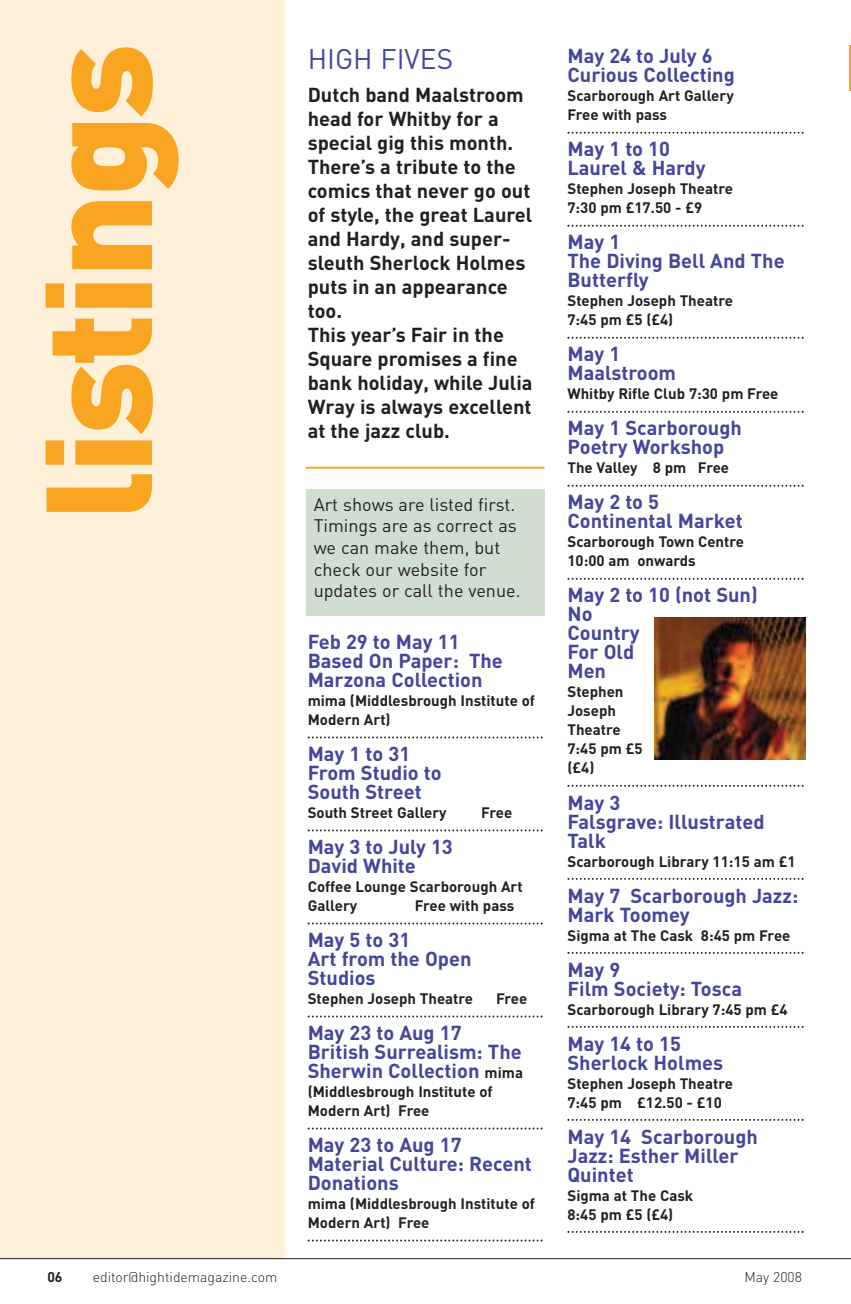
<style>
.page{position:relative;width:851px;height:1304px;background:#fff}
.page>*{position:absolute;margin:0;border:0;box-sizing:border-box;transform-origin:0 0}
.t1{font:900 148px "DIN";letter-spacing:-.03em;color:#f9a521}
.t2{font:28px "DIN";color:#45459d}
.t3{font:700 20px/19px "DIN";color:#45459d}
.t4{font:700 20px/24px "DIN";color:#231f20}
.t5{font:18px/21.6px "DIN";color:#231f20}
.t6{font:700 15px/19px "DIN";color:#231f20}
.t7{font:300 14px "DIN";color:#231f20}
.t8{font:700 14px "DIN";color:#231f20}
.s1{font-size:15px;color:#231f20}
</style>
<div class="page">
<div style="left:0;top:0;width:285px;height:1259px;background:#fef0d9"></div>
<svg style="left:307px;top:736px;width:235px;height:2px"></svg>
<svg style="left:307px;top:829px;width:235px;height:2px"></svg>
<svg style="left:307px;top:922px;width:235px;height:2px"></svg>
<svg style="left:307px;top:1015px;width:235px;height:2px"></svg>
<svg style="left:307px;top:1127px;width:235px;height:2px"></svg>
<svg style="left:307px;top:1239px;width:235px;height:2px"></svg>
<svg style="left:567px;top:132px;width:236px;height:2px"></svg>
<svg style="left:567px;top:225px;width:236px;height:2px"></svg>
<svg style="left:567px;top:337px;width:236px;height:2px"></svg>
<svg style="left:567px;top:411px;width:236px;height:2px"></svg>
<svg style="left:567px;top:485px;width:236px;height:2px"></svg>
<svg style="left:567px;top:578px;width:236px;height:2px"></svg>
<svg style="left:567px;top:785px;width:236px;height:2px"></svg>
<svg style="left:567px;top:878px;width:236px;height:2px"></svg>
<svg style="left:567px;top:952px;width:236px;height:2px"></svg>
<svg style="left:567px;top:1026px;width:236px;height:2px"></svg>
<svg style="left:567px;top:1119px;width:236px;height:2px"></svg>
<svg style="left:567px;top:1231px;width:236px;height:2px"></svg>
<hr style="left:849px;top:45px;width:1px;height:46px;background:#f9a521">
<hr style="left:0;top:1258px;width:850px;height:1px;background:#231f20">
<div style="left:305px;top:489px;width:239px;height:126px;background:#d0ded2"></div>
<hr style="left:305px;top:467px;width:239px;height:2px;background:#f9a521">
<img style="left:654px;top:617px;width:151px;height:143px">
<h1 class="t1" style="left:14px;top:520px;width:478px;rotate:-90deg">listings</h1>
<h2 class="t2" style="left:307px;top:43px;width:147px">HIGH FIVES</h2>
<p class="t4" style="left:307px;top:83px;width:226px">Dutch band Maalstroom head for Whitby for a special gig this month.<br>There’s a tribute to the comics that never go out of style, the great Laurel and Hardy, and super&shy;sleuth Sherlock Holmes puts in an appearance too.<br>This year’s Fair in the<br>Square promises a fine bank holiday, while Julia<br>Wray is always excellent at the jazz club.</p>
<p class="t5" style="left:313px;top:494px;width:208px">Art shows are listed first.<br>Timings are as correct as we can make them, but check our website for updates or call the venue.</p>
<h3 class="t3" style="left:307px;top:633px;width:196px">Feb 29 to May 11<br>Based On Paper: The<br>Marzona Collection</h3>
<p class="t6" style="left:307px;top:691px;width:229px">mima (Middlesbrough Institute of<br>Modern Art)</p>
<h3 class="t3" style="left:307px;top:745px;width:135px">May 1 to 31<br>From Studio to<br>South Street</h3>
<p class="t6" style="left:307px;top:803px;width:140px">South Street Gallery</p>
<p class="t6" style="left:481px;top:803px;width:33px">Free</p>
<h3 class="t3" style="left:307px;top:838px;width:146px">May 3 to July 13<br>David White</h3>
<p class="t6" style="left:307px;top:877px;width:216px">Coffee Lounge Scarborough Art<br>Gallery</p>
<p class="t6" style="left:414px;top:896px;width:101px">Free with pass</p>
<h3 class="t3" style="left:307px;top:931px;width:165px">May 5 to 31<br>Art from the Open<br>Studios</h3>
<p class="t6" style="left:307px;top:989px;width:167px">Stephen Joseph Theatre</p>
<p class="t6" style="left:496px;top:989px;width:33px">Free</p>
<h3 class="t3" style="left:307px;top:1024px;width:217px">May 23 to Aug 17<br>British Surrealism: The<br>Sherwin Collection <span class="s1">mima</span></h3>
<p class="t6" style="left:307px;top:1082px;width:186px">(Middlesbrough Institute of<br>Modern Art) Free</p>
<h3 class="t3" style="left:307px;top:1136px;width:225px">May 23 to Aug 17<br>Material Culture: Recent<br>Donations</h3>
<p class="t6" style="left:307px;top:1194px;width:229px">mima (Middlesbrough Institute of<br>Modern Art) Free</p>
<h3 class="t3" style="left:567px;top:47px;width:169px">May 24 to July 6<br>Curious Collecting</h3>
<p class="t6" style="left:567px;top:87px;width:168px">Scarborough Art Gallery<br>Free with pass</p>
<h3 class="t3" style="left:567px;top:140px;width:140px">May 1 to 10<br>Laurel &amp; Hardy</h3>
<p class="t6" style="left:567px;top:180px;width:167px">Stephen Joseph Theatre<br>7:30 pm £17.50 - £9</p>
<h3 class="t3" style="left:567px;top:233px;width:219px">May 1<br>The Diving Bell And The<br>Butterfly</h3>
<p class="t6" style="left:567px;top:292px;width:167px">Stephen Joseph Theatre<br>7:45 pm £5 (£4)</p>
<h3 class="t3" style="left:567px;top:345px;width:110px">May 1<br>Maalstroom</h3>
<p class="t6" style="left:567px;top:385px;width:212px">Whitby Rifle Club 7:30 pm Free</p>
<h3 class="t3" style="left:567px;top:419px;width:176px">May 1 Scarborough<br>Poetry Workshop</h3>
<p class="t6" style="left:567px;top:459px;width:163px">The Valley 8 pm Free</p>
<h3 class="t3" style="left:567px;top:493px;width:177px">May 2 to 5<br>Continental Market</h3>
<p class="t6" style="left:567px;top:533px;width:178px">Scarborough Town Centre<br>10:00 am onwards</p>
<h3 class="t3" style="left:567px;top:586px;width:192px">May 2 to 10 (not Sun)<br>No<br>Country<br>For Old<br>Men</h3>
<p class="t6" style="left:567px;top:683px;width:77px">Stephen<br>Joseph<br>Theatre<br>7:45 pm £5 (£4)</p>
<h3 class="t3" style="left:567px;top:793px;width:199px">May 3<br>Falsgrave: Illustrated<br>Talk</h3>
<p class="t6" style="left:567px;top:852px;width:229px">Scarborough Library 11:15 am £1</p>
<h3 class="t3" style="left:567px;top:886px;width:232px">May 7 Scarborough Jazz:<br>Mark Toomey</h3>
<p class="t6" style="left:567px;top:926px;width:224px">Sigma at The Cask 8:45 pm Free</p>
<h3 class="t3" style="left:567px;top:960px;width:176px">May 9<br>Film Society: Tosca</h3>
<p class="t6" style="left:567px;top:1000px;width:222px">Scarborough Library 7:45 pm £4</p>
<h3 class="t3" style="left:567px;top:1034px;width:157px">May 14 to 15<br>Sherlock Holmes</h3>
<p class="t6" style="left:567px;top:1074px;width:167px">Stephen Joseph Theatre<br>7:45 pm £12.50 - £10</p>
<h3 class="t3" style="left:567px;top:1127px;width:192px">May 14 Scarborough<br>Jazz: Esther Miller<br>Quintet</h3>
<p class="t6" style="left:567px;top:1186px;width:127px">Sigma at The Cask<br>8:45 pm £5 (£4)</p>
<p class="t8" style="left:47px;top:1269px;width:17px">06</p>
<p class="t7" style="left:93px;top:1269px;width:186px">editor@hightidemagazine.com</p>
<p class="t7" style="left:744px;top:1269px;width:59px">May 2008</p>
</div>
